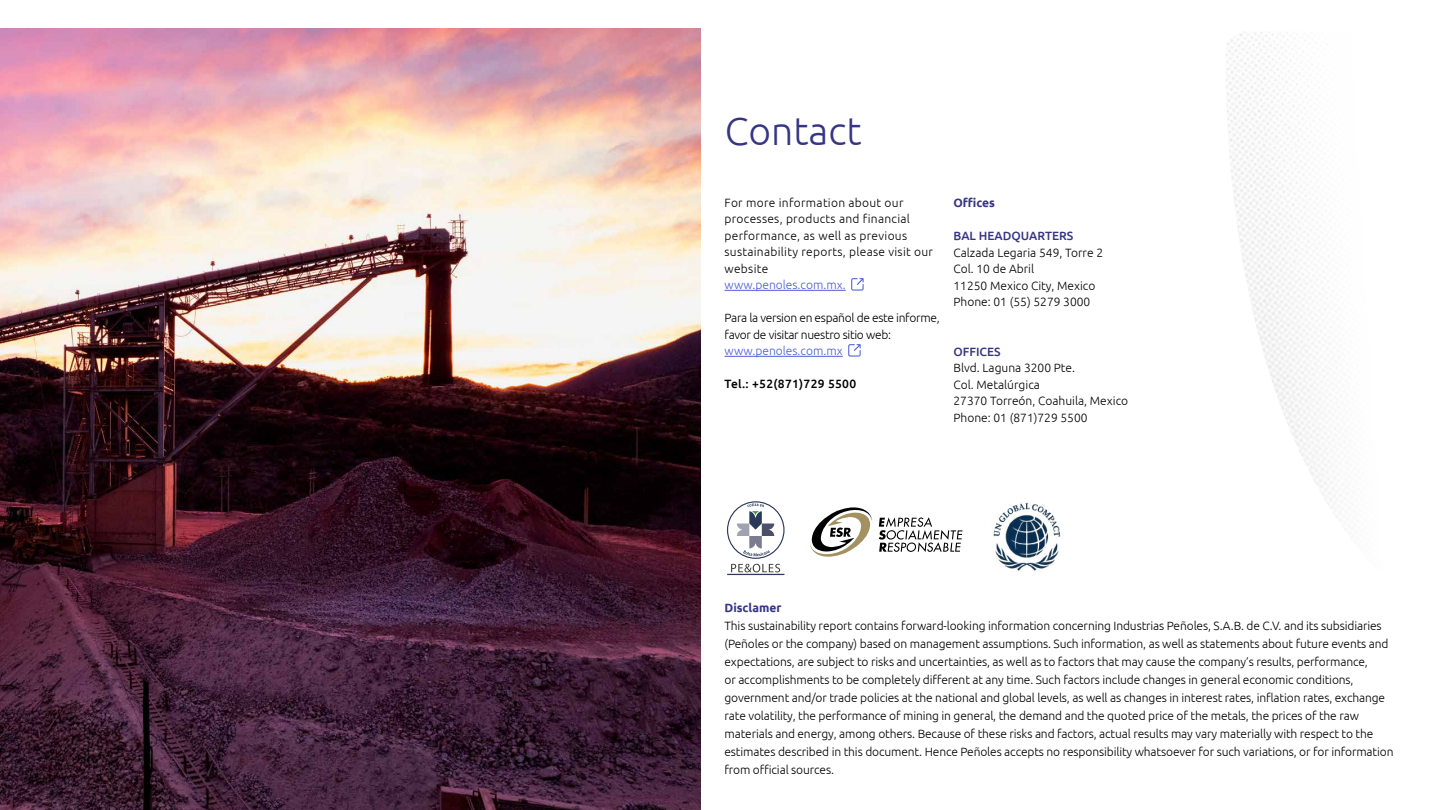
<style>
.page{position:relative;width:1440px;height:810px;background:#fff}
.page>*{position:absolute;margin:0;border:0;box-sizing:border-box;transform-origin:0 0}
.t1{font:300 39px "Ubuntu";color:#363583}
.t2{font:300 12px/18px "Ubuntu";letter-spacing:-.01em;color:#000}
.t3{font:300 12px/16.5px "Ubuntu";letter-spacing:.025em;color:#000}
.t4{font:300 12px "Ubuntu";color:#4f5cd6}
.t5{font:500 12px "Ubuntu";color:#363583}
.t6{font:500 12px "Ubuntu";letter-spacing:.025em;color:#000}
.t7{font:700 12px "Ubuntu";color:#363583}
</style>
<div class="page">
<img style="left:993px;top:502px;width:68px;height:69px">
<svg style="left:731px;top:564px;width:49px;height:8px"></svg>
<hr style="left:727px;top:574px;width:57px;height:1px;background:#2c3958">
<div style="left:727px;top:501px;width:58px;height:58px;border:1px solid #2c3958;border-radius:50%"></div>
<svg style="left:737px;top:503px;width:37px;height:53px"></svg>
<svg style="left:810px;top:507px;width:153px;height:50px"></svg>
<img style="left:0;top:28px;width:700px;height:782px">
<hr style="left:724px;top:290px;width:122px;height:1px;background:#4f5cd6">
<hr style="left:724px;top:356px;width:119px;height:1px;background:#4f5cd6">
<svg style="left:851px;top:278px;width:13px;height:13px"></svg>
<svg style="left:848px;top:344px;width:13px;height:13px"></svg>
<h1 class="t1" style="left:725px;top:108px;width:138px">Contact</h1>
<p class="t3" style="left:724px;top:194px;width:210px">For more information about our processes, products and financial performance, as well as previous sustainability reports, please visit our website</p>
<p class="t4" style="left:724px;top:278px;width:123px">www.penoles.com.mx.</p>
<p class="t2" style="left:724px;top:309px;width:217px;line-height:16.5px">Para la version en español de este informe, favor de visitar nuestro sitio web:</p>
<p class="t4" style="left:724px;top:344px;width:120px">www.penoles.com.mx</p>
<p class="t6" style="left:724px;top:376px;width:133px">Tel.: +52(871)729 5500</p>
<p class="t7" style="left:953px;top:195px;width:43px">Offices</p>
<p class="t5" style="left:953px;top:228px;width:121px">BAL HEADQUARTERS</p>
<p class="t2" style="left:953px;top:244px;width:151px;line-height:16.5px">Calzada Legaria 549, Torre 2<br>Col. 10 de Abril<br>11250 Mexico City, Mexico<br>Phone: 01 (55) 5279 3000</p>
<p class="t5" style="left:953px;top:344px;width:49px">OFFICES</p>
<p class="t2" style="left:953px;top:359px;width:176px;line-height:16.5px">Blvd. Laguna 3200 Pte.<br>Col. Metalúrgica<br>27370 Torreón, Coahuila, Mexico<br>Phone: 01 (871)729 5500</p>
<p class="t7" style="left:724px;top:600px;width:59px">Disclamer</p>
<p class="t2" style="left:724px;top:616px;width:671px">This sustainability report contains forward-looking information concerning Industrias Peñoles, S.A.B. de C.V. and its subsidiaries (Peñoles or the company) based on management assumptions. Such information, as well as statements about future events and expectations, are subject to risks and uncertainties, as well as to factors that may cause the company’s results, performance,<br>or accomplishments to be completely different at any time. Such factors include changes in general economic conditions, government and/or trade policies at the national and global levels, as well as changes in interest rates, inflation rates, exchange rate volatility, the performance of mining in general, the demand and the quoted price of the metals, the prices of the raw materials and energy, among others. Because of these risks and factors, actual results may vary materially with respect to the estimates described in this document. Hence Peñoles accepts no responsibility whatsoever for such variations, or for information from official sources.</p>
</div>
